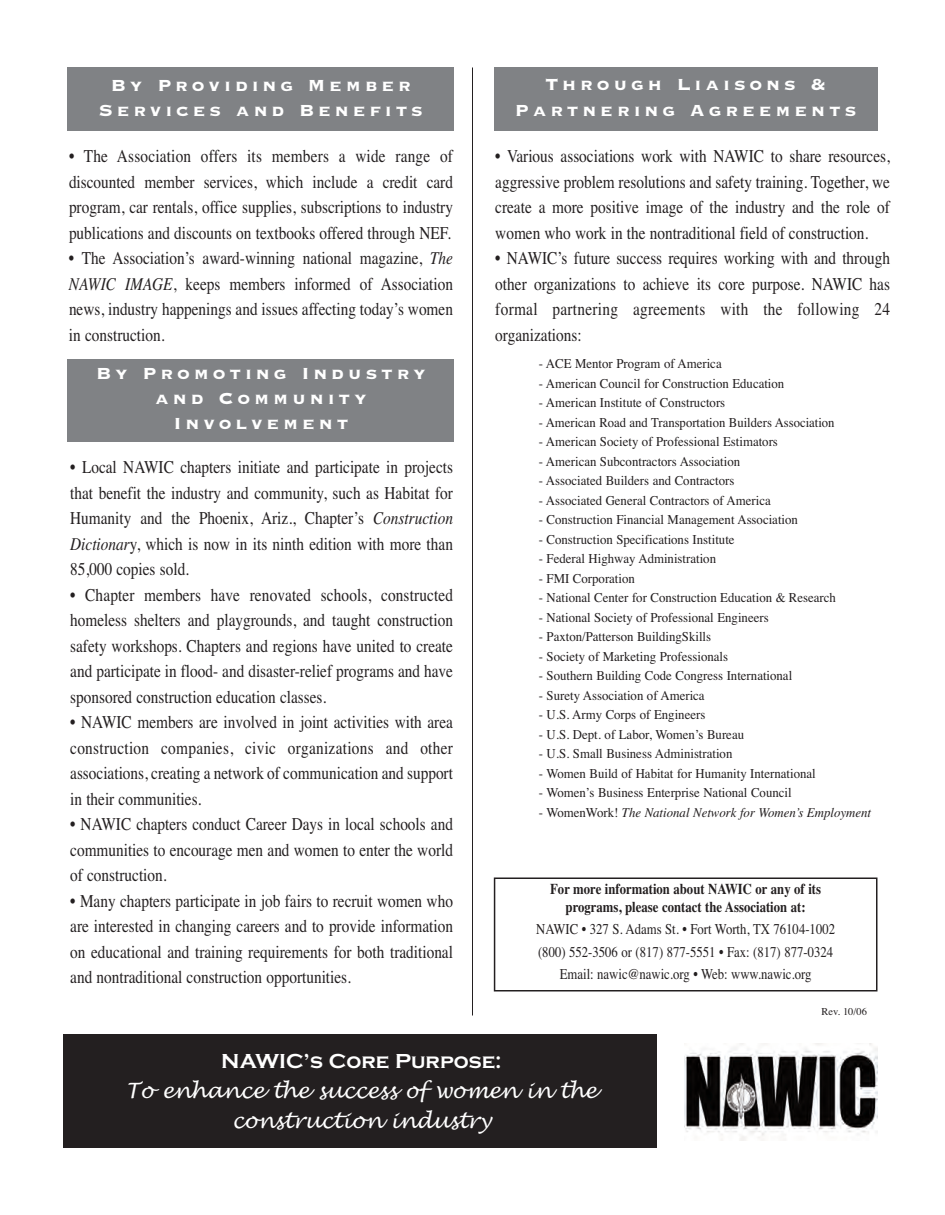
<style>
.page{position:relative;width:945px;height:1215px;background:#fff}
.page>*{position:absolute;margin:0;border:0;box-sizing:border-box;transform-origin:0 0}
.t1{font:21px/25.2px "Copperplate Thirty Three BC";letter-spacing:.185em;color:#fff;text-align:center}
.t2{font:italic 21px/29.7px "Lucida Handwriting";color:#fff;text-align:center}
.t3{font:700 21px "Copperplate Gothic";color:#fff}
.t4{font:18px/25.5px "Times";color:#231f20;text-align:justify;scale:.85 1}
.t5{font:15px/22.5px "Times";color:#231f20;text-align:center;scale:.85 1}
.t6{font:700 15px/18px "Times";color:#231f20;text-align:center;scale:.85 1}
.t7{font:13.5px "Times";color:#231f20;scale:.95 1}
.t8{font:13.5px "Times";color:#231f20;scale:.94 1}
.t9{font:italic 13.5px "Times";color:#231f20;scale:.95 1}
.t10{font:10.5px "Times";color:#231f20}
.s1{font-style:italic}
.s2{font-style:normal}
</style>
<div class="page">
<div style="left:494px;top:878px;width:384px;height:114px;border:2px solid #231f20"></div>
<hr style="left:472px;top:68px;width:1px;height:948px;background:#231f20">
<div style="left:68px;top:68px;width:386px;height:63px;background:#808285"></div>
<div style="left:68px;top:359px;width:386px;height:83px;background:#808285"></div>
<div style="left:494px;top:68px;width:384px;height:63px;background:#808285"></div>
<div style="left:63px;top:1034px;width:593px;height:114px;background:#231f20"></div>
<img style="left:685px;top:1044px;width:192px;height:96px">
<p class="t1" style="left:99px;top:71px;width:326px">By Providing Member<br>Services and Benefits</p>
<p class="t4" style="left:69px;top:143px;width:453px">• The Association offers its members a wide range of discounted member services, which include a credit card program, car rentals, office supplies, subscriptions to industry publications and discounts on textbooks offered through NEF.</p>
<p class="t4" style="left:69px;top:245px;width:453px">• The Association’s award-winning national magazine, <span class="s1">The NAWIC IMAGE</span>, keeps members informed of Association news, industry happenings and issues affecting today’s women in construction.</p>
<p class="t1" style="left:96px;top:359px;width:331px">By Promoting Industry and Community<br>Involvement</p>
<p class="t4" style="left:70px;top:454px;width:452px">• Local NAWIC chapters initiate and participate in projects that benefit the industry and community, such as Habitat for Humanity and the Phoenix, Ariz., Chapter’s <span class="s1">Construction Dictionar</span>y, which is now in its ninth edition with more than 85,000 copies sold.</p>
<p class="t4" style="left:70px;top:582px;width:452px">• Chapter members have renovated schools, constructed homeless shelters and playgrounds, and taught construction safety workshops. Chapters and regions have united to create and participate in flood- and disaster-relief programs and have sponsored construction education classes.</p>
<p class="t4" style="left:70px;top:709px;width:452px">• NAWIC members are involved in joint activities with area construction companies, civic organizations and other associations, creating a network of communication and support in their communities.</p>
<p class="t4" style="left:70px;top:811px;width:452px">• NAWIC chapters conduct Career Days in local schools and communities to encourage men and women to enter the world of construction.</p>
<p class="t4" style="left:70px;top:888px;width:452px">• Many chapters participate in job fairs to recruit women who are interested in changing careers and to provide information on educational and training requirements for both traditional and nontraditional construction opportunities.</p>
<p class="t1" style="left:515px;top:71px;width:343px">Through Liaisons &amp;<br>Partnering Agreements</p>
<p class="t4" style="left:495px;top:143px;width:466px">• Various associations work with NAWIC to share resources, aggressive problem resolutions and safety training. Together, we create a more positive image of the industry and the role of women who work in the nontraditional field of construction.</p>
<p class="t4" style="left:495px;top:245px;width:466px">• NAWIC’s future success requires working with and through other organizations to achieve its core purpose. NAWIC has formal partnering agreements with the following 24 organizations:</p>
<p class="t7" style="left:539px;top:356px;width:194px">- ACE Mentor Program of America</p>
<p class="t7" style="left:539px;top:375px;width:260px">- American Council for Construction Education</p>
<p class="t7" style="left:539px;top:395px;width:198px">- American Institute of Constructors</p>
<p class="t8" style="left:539px;top:414px;width:316px">- American Road and Transportation Builders Association</p>
<p class="t7" style="left:539px;top:434px;width:253px">- American Society of Professional Estimators</p>
<p class="t7" style="left:539px;top:453px;width:214px">- American Subcontractors Association</p>
<p class="t7" style="left:539px;top:473px;width:208px">- Associated Builders and Contractors</p>
<p class="t7" style="left:539px;top:492px;width:246px">- Associated General Contractors of America</p>
<p class="t7" style="left:539px;top:512px;width:274px">- Construction Financial Management Association</p>
<p class="t7" style="left:539px;top:531px;width:208px">- Construction Specifications Institute</p>
<p class="t7" style="left:539px;top:551px;width:188px">- Federal Highway Administration</p>
<p class="t7" style="left:539px;top:570px;width:103px">- FMI Corporation</p>
<p class="t7" style="left:539px;top:590px;width:314px">- National Center for Construction Education &amp; Research</p>
<p class="t7" style="left:539px;top:609px;width:243px">- National Society of Professional Engineers</p>
<p class="t7" style="left:539px;top:629px;width:183px">- Paxton/Patterson BuildingSkills</p>
<p class="t7" style="left:539px;top:648px;width:201px">- Society of Marketing Professionals</p>
<p class="t7" style="left:539px;top:668px;width:268px">- Southern Building Code Congress International</p>
<p class="t7" style="left:539px;top:687px;width:176px">- Surety Association of America</p>
<p class="t7" style="left:539px;top:707px;width:177px">- U.S. Army Corps of Engineers</p>
<p class="t7" style="left:539px;top:726px;width:218px">- U.S. Dept. of Labor, Women’s Bureau</p>
<p class="t7" style="left:539px;top:746px;width:205px">- U.S. Small Business Administration</p>
<p class="t7" style="left:539px;top:765px;width:293px">- Women Build of Habitat for Humanity International</p>
<p class="t7" style="left:539px;top:785px;width:268px">- Women’s Business Enterprise National Council</p>
<p class="t9" style="left:539px;top:804px;width:351px"><span class="s2">- WomenWork!</span> The National Network for Women’s Employment</p>
<p class="t6" style="left:550px;top:880px;width:320px">For more information about NAWIC or any of its programs, please contact the Association at:</p>
<p class="t5" style="left:536px;top:918px;width:353px">NAWIC • 327 S. Adams St. • Fort Worth, TX 76104-1002 (800) 552-3506 or (817) 877-5551 • Fax: (817) 877-0324<br>Email: nawic@nawic.org • Web: www.nawic.org</p>
<p class="t10" style="left:821px;top:1006px;width:47px">Rev. 10/06</p>
<p class="t3" style="left:221px;top:1049px;width:282px">NAWIC’s Core Purpose:</p>
<p class="t2" style="left:126px;top:1076px;width:472px">To enhance the success of women in the construction industry</p>
</div>
